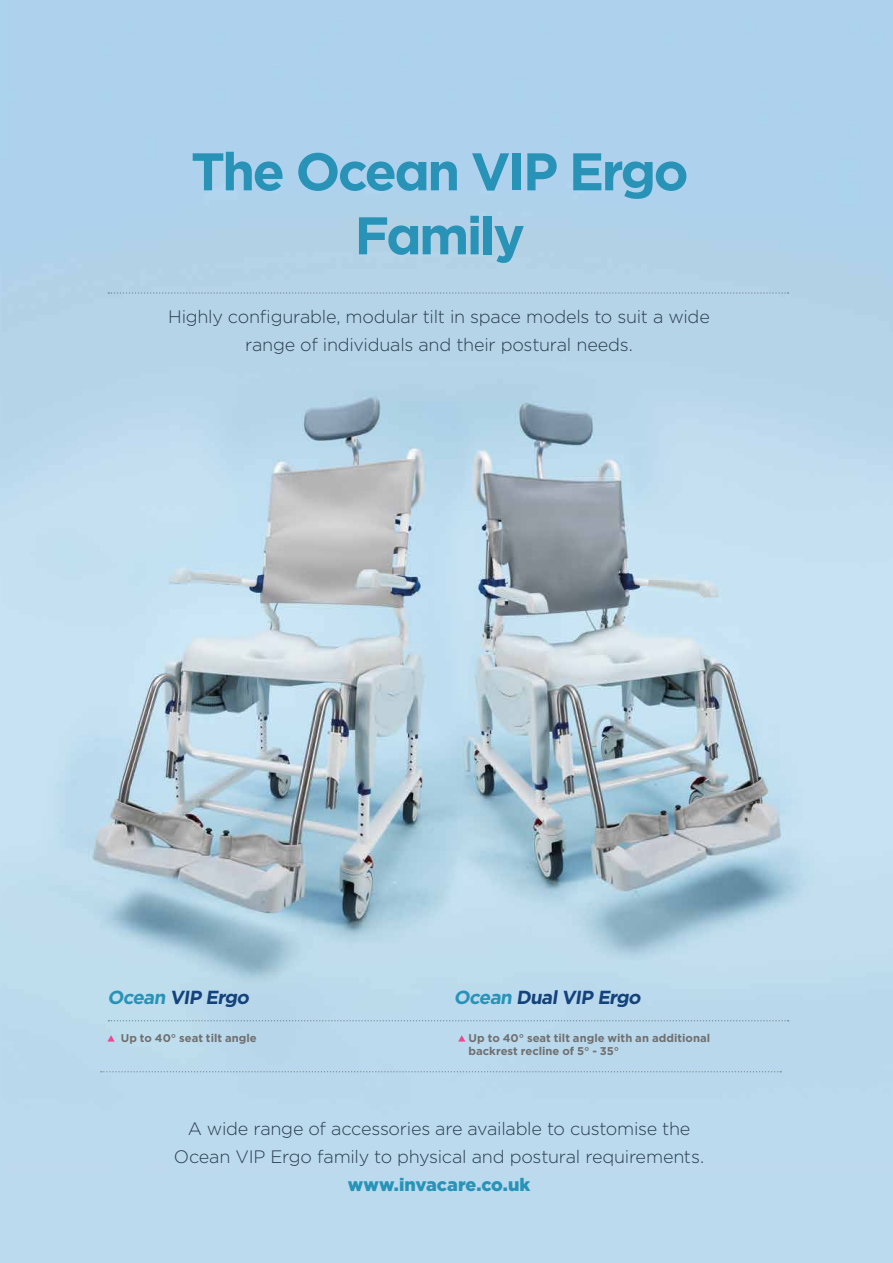
<style>
.page{position:relative;width:893px;height:1263px;background:#fff}
.page>*{position:absolute;margin:0;border:0;box-sizing:border-box;transform-origin:0 0}
.t1{font:700 52.8px/64.1px "Gotham";letter-spacing:-.05em;color:#2993b7;text-align:center}
.t2{font:700 18.9px "Gotham";color:#14427a}
.t3{font:300 18px/27.6px "Gotham";letter-spacing:-.015em;color:#2b3d4f;text-align:center}
.t4{font:900 18px "Gotham";color:#2993b7}
.t5{font:700 11.25px/13.5px "Gotham";color:#706f6f}
.s1{color:#2993b7}
</style>
<div class="page">
<img style="left:0;top:0;width:893px;height:1263px">
<svg style="left:107px;top:1035px;width:8px;height:6px"></svg>
<svg style="left:458px;top:1035px;width:7px;height:6px"></svg>
<svg style="left:108px;top:1020px;width:681px;height:1px"></svg>
<svg style="left:101px;top:1071px;width:680px;height:1px"></svg>
<svg style="left:108px;top:292px;width:681px;height:2px"></svg>
<h1 class="t1" style="left:191px;top:142px;width:499px">The Ocean VIP Ergo<br>Family</h1>
<p class="t3" style="left:168px;top:304px;width:543px">Highly configurable, modular tilt in space models to suit a wide range of individuals and their postural needs.</p>
<p class="t2" style="left:107px;top:989px;width:146px"><span class="s1">Ocean</span> VIP Ergo</p>
<p class="t2" style="left:454px;top:989px;width:191px"><span class="s1">Ocean</span> Dual VIP Ergo</p>
<p class="t5" style="left:121px;top:1031px;width:138px">Up to 40° seat tilt angle</p>
<p class="t5" style="left:469px;top:1031px;width:243px">Up to 40° seat tilt angle with an additional backrest recline of 5° - 35°</p>
<p class="t3" style="left:174px;top:1116px;width:532px">A wide range of accessories are available to customise the<br>Ocean VIP Ergo family to physical and postural requirements.</p>
<p class="t4" style="left:348px;top:1176px;width:184px">www.invacare.co.uk</p>
</div>
